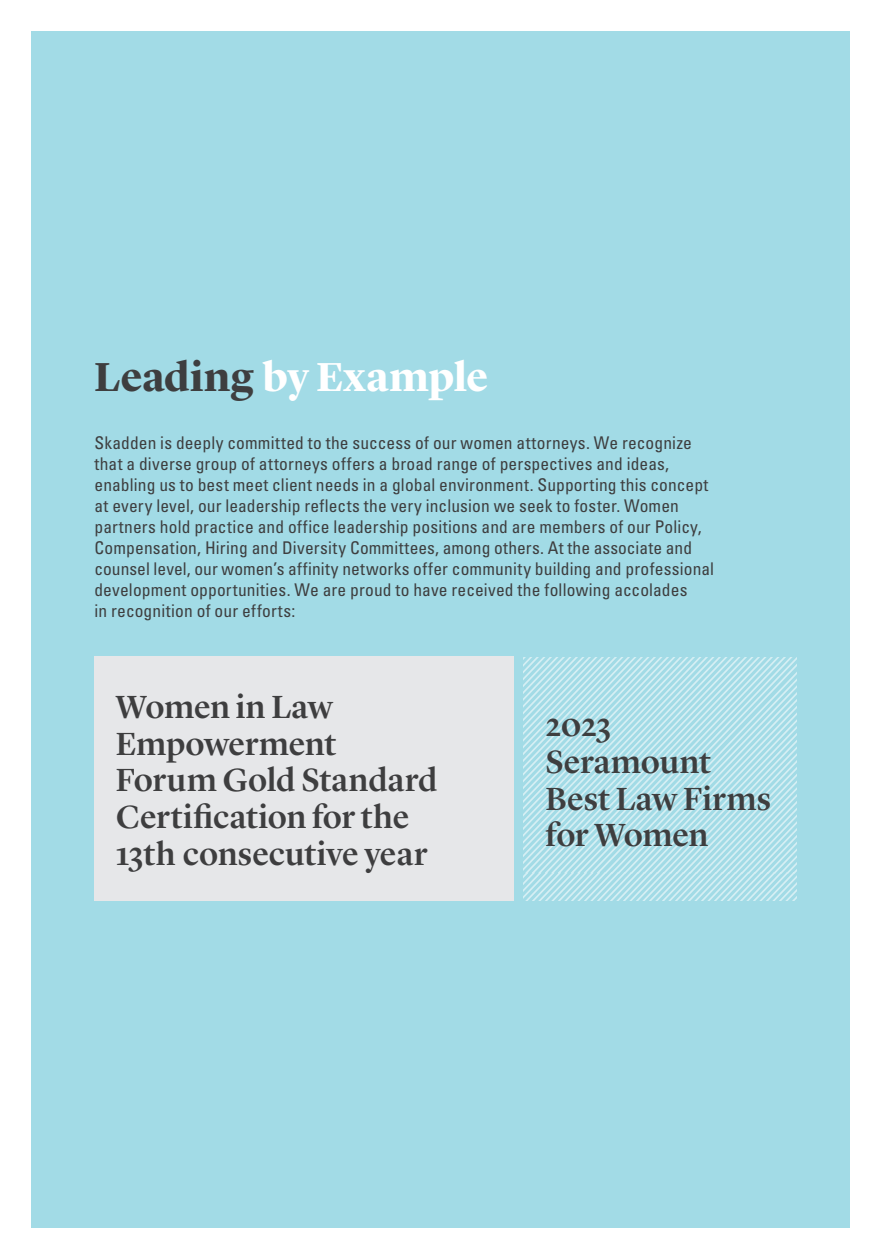
<style>
.page{position:relative;width:882px;height:1260px;background:#fff}
.page>*{position:absolute;margin:0;border:0;box-sizing:border-box;transform-origin:0 0}
.Main_Text{font:700 42px "Lyon Display";letter-spacing:-.005em;color:#fff}
.Intro_Text{font:500 33.25px/36.8px "Lyon Display";letter-spacing:-.005em;color:#3e3e3f}
.Main_Text_New{font:condensed 17.5px/21px "Univers LT Std";letter-spacing:.01em;color:#3e3e3f}
.s1{color:#3e3e3f}
</style>
<div class="page">
<div style="left:32px;top:32px;width:818px;height:1196px;background:#a2dbe6"></div>
<svg style="left:523px;top:658px;width:274px;height:243px"></svg>
<div style="left:94px;top:656px;width:420px;height:245px;background:#e6e7e9"></div>
<p class="Main_Text" style="left:94px;top:345px;width:395px"><span class="s1">Leading</span> by Example</p>
<p class="Main_Text_New" style="left:94px;top:432px;width:621px">Skadden is deeply committed to the success of our women attorneys. We recognize that a diverse group of attorneys offers a broad range of perspectives and ideas, enabling us to best meet client needs in a global environment. Supporting this concept at every level, our leadership reflects the very inclusion we seek to foster. Women partners hold practice and office leadership positions and are members of our Policy, Compensation, Hiring and Diversity Committees, among others. At the associate and counsel level, our women’s affinity networks offer community building and professional development opportunities. We are proud to have received the following accolades<br>in recognition of our efforts:</p>
<p class="Intro_Text" style="left:116px;top:686px;width:323px">Women in Law<br>Empowerment<br>Forum Gold Standard<br>Certification for the<br>13th consecutive year</p>
<p class="Intro_Text" style="left:546px;top:704px;width:227px">2023<br>Seramount<br>Best Law Firms for Women</p>
</div>
